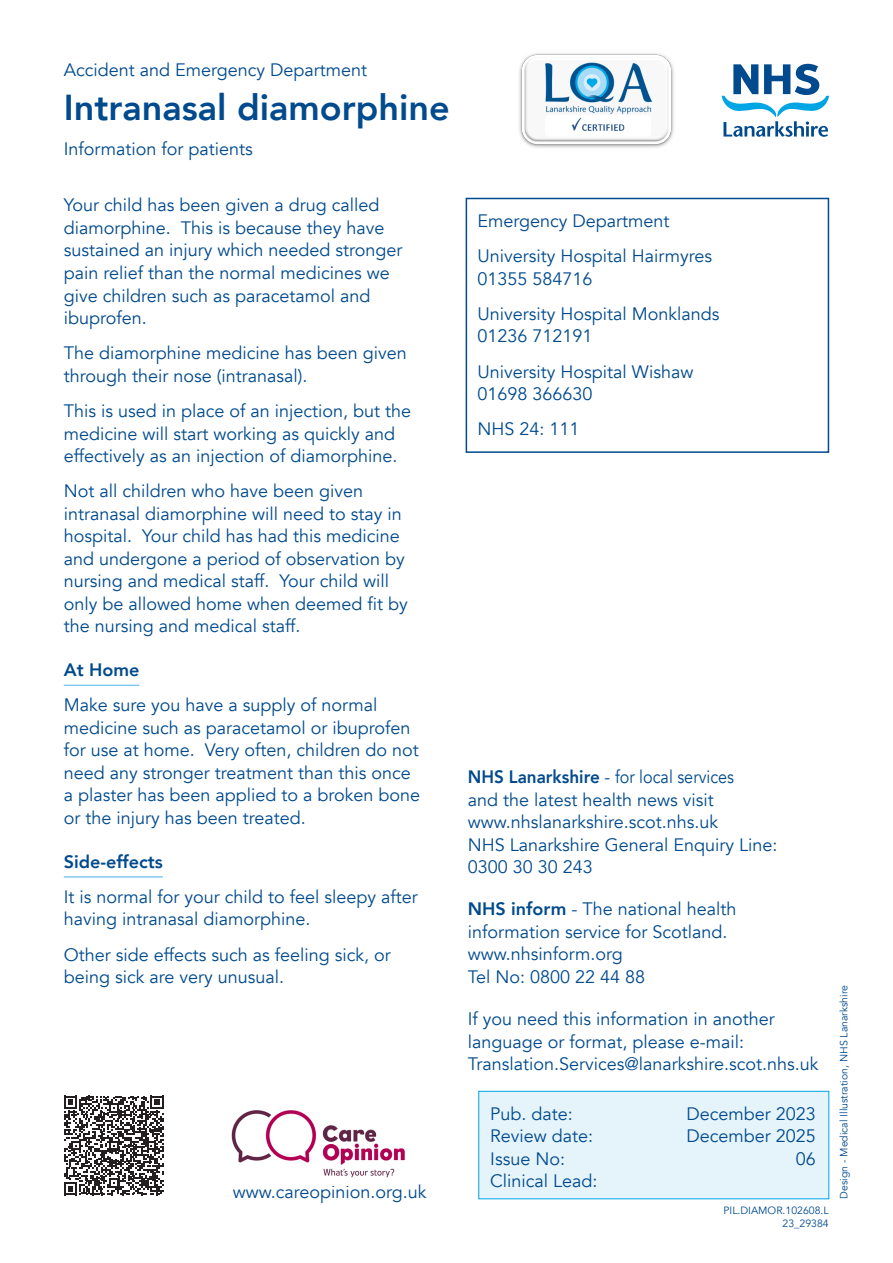
<style>
.page{position:relative;width:893px;height:1263px;background:#fff}
.page>*{position:absolute;margin:0;border:0;box-sizing:border-box;transform-origin:0 0}
.t1{font:800 36px "Avenir";color:#004a8d}
.XS_outpat_body__AVEN{font:18px/22.5px "Avenir";color:#004a8d}
.XS_outpat_body__AVEN-2{font:18px/22.5px "Avenir";color:#004a8d;scale:.95 1}
.XS_sub_sub_title__AV{font:800 18px "Avenir";color:#004a8d}
.t2{font:10.5px/12.6px "Avenir";color:#004a8d;text-align:right}
.s1{font-weight:800}
</style>
<div class="page">
<img style="left:519px;top:53px;width:155px;height:95px">
<svg style="left:722px;top:64px;width:107px;height:73px"></svg>
<hr style="left:64px;top:684px;width:75px;height:2px;background:#80caf0">
<hr style="left:64px;top:876px;width:99px;height:2px;background:#80caf0">
<div style="left:478px;top:1091px;width:351px;height:108px;background:#e5f3fb;border:1px solid #00a5e3"></div>
<div style="left:466px;top:198px;width:363px;height:255px;border:2px solid #004a8d"></div>
<img style="left:231px;top:1110px;width:174px;height:68px">
<svg style="left:64px;top:1096px;width:100px;height:99px"></svg>
<p class="XS_outpat_body__AVEN" style="left:64px;top:59px;width:305px">Accident and Emergency Department</p>
<h1 class="t1" style="left:64px;top:79px;width:388px">Intranasal diamorphine</h1>
<p class="XS_outpat_body__AVEN" style="left:64px;top:138px;width:190px">Information for patients</p>
<p class="XS_outpat_body__AVEN" style="left:64px;top:194px;width:340px">Your child has been given a drug called diamorphine. This is because they have sustained an injury which needed stronger pain relief than the normal medicines we give children such as paracetamol and ibuprofen.</p>
<p class="XS_outpat_body__AVEN" style="left:64px;top:342px;width:345px">The diamorphine medicine has been given through their nose (intranasal).</p>
<p class="XS_outpat_body__AVEN" style="left:64px;top:400px;width:349px">This is used in place of an injection, but the medicine will start working as quickly and effectively as an injection of diamorphine.</p>
<p class="XS_outpat_body__AVEN" style="left:64px;top:480px;width:346px">Not all children who have been given intranasal diamorphine will need to stay in hospital. Your child has had this medicine and undergone a period of observation by nursing and medical staff. Your child will only be allowed home when deemed fit by the nursing and medical staff.</p>
<h2 class="XS_sub_sub_title__AV" style="left:64px;top:656px;width:77px">At Home</h2>
<p class="XS_outpat_body__AVEN" style="left:64px;top:694px;width:358px">Make sure you have a supply of normal medicine such as paracetamol or ibuprofen for use at home. Very often, children do not need any stronger treatment than this once a plaster has been applied to a broken bone or the injury has been treated.</p>
<h2 class="XS_sub_sub_title__AV" style="left:64px;top:847px;width:101px">Side-effects</h2>
<p class="XS_outpat_body__AVEN" style="left:64px;top:886px;width:355px">It is normal for your child to feel sleepy after having intranasal diamorphine.</p>
<p class="XS_outpat_body__AVEN" style="left:64px;top:943px;width:329px">Other side effects such as feeling sick, or being sick are very unusual.</p>
<p class="XS_outpat_body__AVEN" style="left:233px;top:1180px;width:195px">www.careopinion.org.uk</p>
<p class="XS_outpat_body__AVEN" style="left:477px;top:210px;width:194px">Emergency Department</p>
<p class="XS_outpat_body__AVEN" style="left:477px;top:245px;width:236px">University Hospital Hairmyres<br>01355 584716</p>
<p class="XS_outpat_body__AVEN" style="left:477px;top:303px;width:243px">University Hospital Monklands<br>01236 712191</p>
<p class="XS_outpat_body__AVEN" style="left:477px;top:360px;width:218px">University Hospital Wishaw<br>01698 366630</p>
<p class="XS_outpat_body__AVEN" style="left:477px;top:418px;width:104px">NHS 24: 111</p>
<p class="XS_outpat_body__AVEN-2" style="left:468px;top:766px;width:282px"><span class="s1">NHS Lanarkshire</span> - for local services and the latest health news visit</p>
<p class="XS_outpat_body__AVEN" style="left:468px;top:811px;width:252px">www.nhslanarkshire.scot.nhs.uk</p>
<p class="XS_outpat_body__AVEN" style="left:468px;top:834px;width:311px">NHS Lanarkshire General Enquiry Line:<br>0300 30 30 243</p>
<p class="XS_outpat_body__AVEN" style="left:468px;top:898px;width:270px"><span class="s1">NHS inform</span> - The national health information service for Scotland.</p>
<p class="XS_outpat_body__AVEN" style="left:468px;top:943px;width:156px">www.nhsinform.org</p>
<p class="XS_outpat_body__AVEN" style="left:468px;top:966px;width:179px">Tel No: 0800 22 44 88</p>
<p class="XS_outpat_body__AVEN" style="left:468px;top:1008px;width:352px">If you need this information in another language or format, please e-mail:<br>Translation.Services@lanarkshire.scot.nhs.uk</p>
<p class="XS_outpat_body__AVEN" style="left:490px;top:1103px;width:84px">Pub. date:</p>
<p class="XS_outpat_body__AVEN" style="left:686px;top:1103px;width:131px">December 2023</p>
<p class="XS_outpat_body__AVEN" style="left:490px;top:1125px;width:105px">Review date:</p>
<p class="XS_outpat_body__AVEN" style="left:686px;top:1125px;width:131px">December 2025</p>
<p class="XS_outpat_body__AVEN" style="left:490px;top:1148px;width:76px">Issue No:</p>
<p class="XS_outpat_body__AVEN" style="left:796px;top:1148px;width:22px">06</p>
<p class="XS_outpat_body__AVEN" style="left:490px;top:1170px;width:109px">Clinical Lead:</p>
<p class="t2" style="left:723px;top:1205px;width:107px">PIL.DIAMOR.102608.L<br>23_29384</p>
<p class="t2" style="left:838px;top:1199px;width:215px;rotate:-90deg">Design - Medical Illustration, NHS Lanarkshire</p>
</div>
